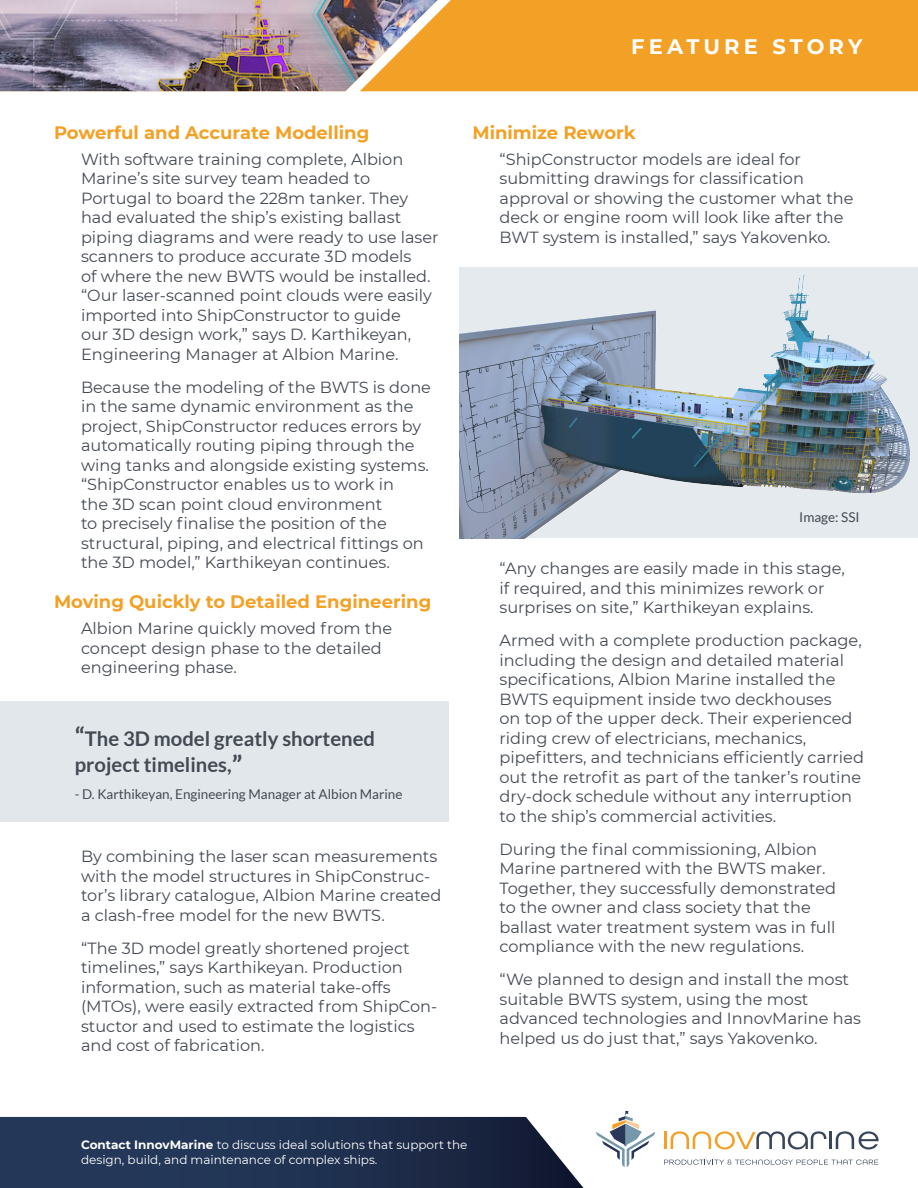
<style>
.page{position:relative;width:918px;height:1188px;background:#fff}
.page>*{position:absolute;margin:0;border:0;box-sizing:border-box;transform-origin:0 0}
.t1{font:700 21px "Montserrat";letter-spacing:.195em;color:#fff}
.t2{font:700 20.25px/25.5px "Lato";color:#444a54}
.Main_Header{font:700 18px "Montserrat";color:#f3a126}
.Body_Copy{font:16.2px/19.5px "Montserrat";color:#444a54}
.Body_Copy-2{font:13.5px "Lato";color:#444a54}
.Body_Copy-3{font:12px/15px "Montserrat";color:#fff}
.s1{font-size:25.5px}
.s2{font-size:27px}
.s3{font-weight:700}
</style>
<div class="page">
<div style="left:438px;top:0;width:480px;height:91px;background:#f3a126"></div>
<svg style="left:0;top:1117px;width:584px;height:71px;background:#2a3956"></svg>
<img style="left:0;top:0;width:438px;height:91px">
<div style="left:0;top:702px;width:449px;height:120px;background:#e2e7eb"></div>
<hr style="left:664px;top:1132px;width:3px;height:17px;background:#f2a126">
<svg style="left:671px;top:1131px;width:208px;height:19px"></svg>
<svg style="left:664px;top:1160px;width:214px;height:5px"></svg>
<svg style="left:596px;top:1111px;width:59px;height:56px"></svg>
<div style="left:459px;top:267px;width:459px;height:271px;background:#e5eaee"></div>
<img style="left:459px;top:274px;width:450px;height:264px">
<p class="Main_Header" style="left:54px;top:119px;width:317px">Powerful and Accurate Modelling</p>
<p class="Body_Copy" style="left:81px;top:149px;width:359px">With software training complete, Albion Marine’s site survey team headed to Portugal to board the 228m tanker. They had evaluated the ship’s existing ballast piping diagrams and were ready to use laser scanners to produce accurate 3D models<br>of where the new BWTS would be installed. “Our laser-scanned point clouds were easily imported into ShipConstructor to guide<br>our 3D design work,” says D. Karthikeyan, Engineering Manager at Albion Marine.</p>
<p class="Body_Copy" style="left:81px;top:377px;width:352px">Because the modeling of the BWTS is done in the same dynamic environment as the project, ShipConstructor reduces errors by automatically routing piping through the wing tanks and alongside existing systems. “ShipConstructor enables us to work in<br>the 3D scan point cloud environment<br>to precisely finalise the position of the structural, piping, and electrical fittings on the 3D model,” Karthikeyan continues.</p>
<p class="Main_Header" style="left:54px;top:589px;width:379px">Moving Quickly to Detailed Engineering</p>
<p class="Body_Copy" style="left:81px;top:618px;width:313px">Albion Marine quickly moved from the concept design phase to the detailed engineering phase.</p>
<p class="t2" style="left:75px;top:726px;width:302px"><span class="s1">“</span>The 3D model greatly shortened project timelines,<span class="s2">”</span></p>
<p class="Body_Copy-2" style="left:75px;top:786px;width:329px">- D. Karthikeyan, Engineering Manager at Albion Marine</p>
<p class="Body_Copy" style="left:81px;top:846px;width:362px">By combining the laser scan measurements with the model structures in ShipConstruc&shy;tor’s library catalogue, Albion Marine created a clash-free model for the new BWTS.</p>
<p class="Body_Copy" style="left:81px;top:938px;width:358px">“The 3D model greatly shortened project timelines,” says Karthikeyan. Production information, such as material take-offs (MTOs), were easily extracted from ShipCon&shy;stuctor and used to estimate the logistics and cost of fabrication.</p>
<p class="t1" style="left:631px;top:31px;width:233px">FEATURE STORY</p>
<p class="Main_Header" style="left:472px;top:119px;width:165px">Minimize Rework</p>
<p class="Body_Copy" style="left:500px;top:149px;width:356px">“ShipConstructor models are ideal for submitting drawings for classification approval or showing the customer what the deck or engine room will look like after the BWT system is installed,” says Yakovenko.</p>
<p class="Body_Copy-2" style="left:799px;top:510px;width:62px">Image: SSI</p>
<p class="Body_Copy" style="left:500px;top:558px;width:347px">“Any changes are easily made in this stage, if required, and this minimizes rework or surprises on site,” Karthikeyan explains.</p>
<p class="Body_Copy" style="left:500px;top:630px;width:366px">Armed with a complete production package, including the design and detailed material specifications, Albion Marine installed the BWTS equipment inside two deckhouses<br>on top of the upper deck. Their experienced riding crew of electricians, mechanics, pipefitters, and technicians efficiently carried out the retrofit as part of the tanker’s routine dry-dock schedule without any interruption to the ship’s commercial activities.</p>
<p class="Body_Copy" style="left:500px;top:839px;width:338px">During the final commissioning, Albion Marine partnered with the BWTS maker.<br>Together, they successfully demonstrated to the owner and class society that the ballast water treatment system was in full compliance with the new regulations.</p>
<p class="Body_Copy" style="left:500px;top:969px;width:363px">“We planned to design and install the most suitable BWTS system, using the most advanced technologies and InnovMarine has helped us do just that,” says Yakovenko.</p>
<p class="Body_Copy-3" style="left:81px;top:1137px;width:388px"><span class="s3">Contact InnovMarine</span> to discuss ideal solutions that support the design, build, and maintenance of complex ships.</p>
</div>
